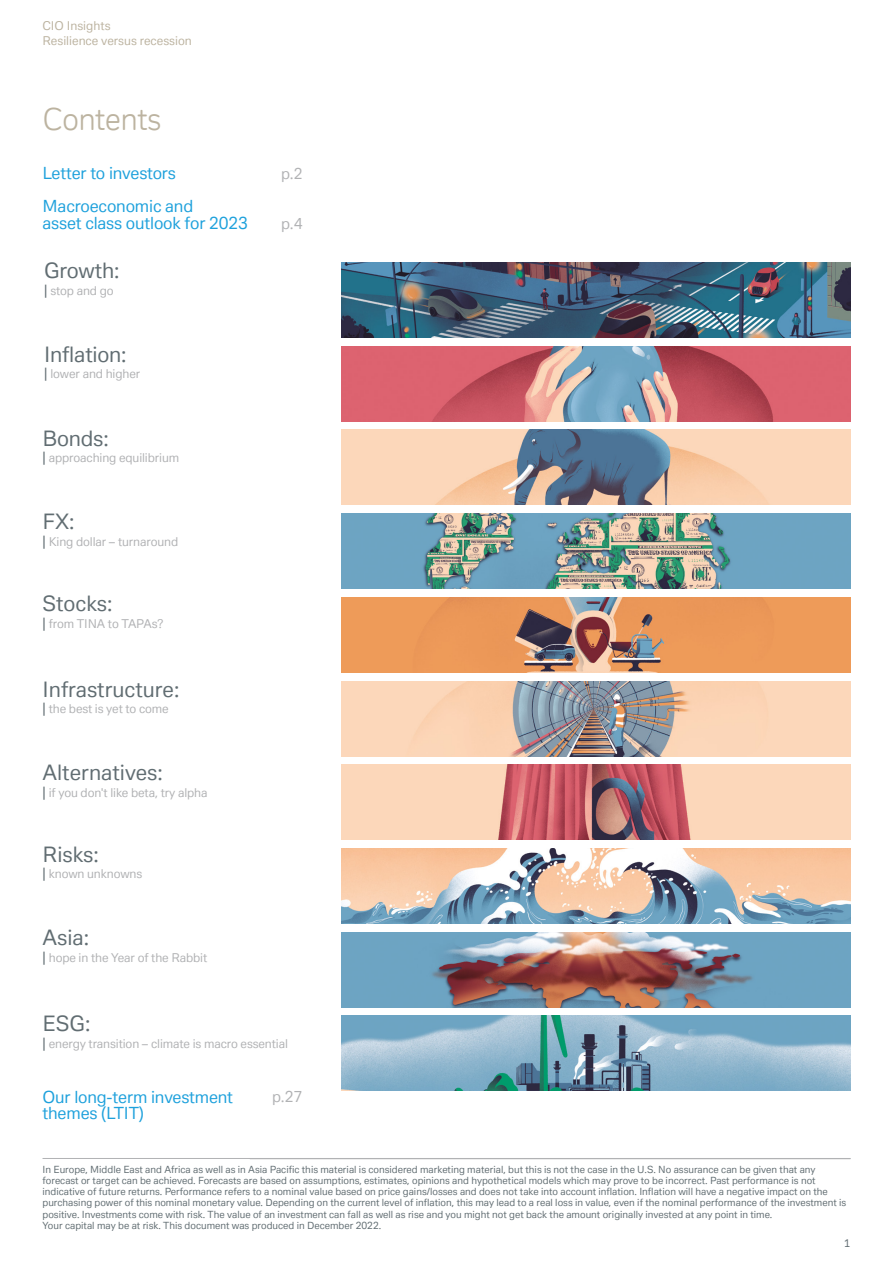
<style>
.page{position:relative;width:893px;height:1263px;background:#fff}
.page>*{position:absolute;margin:0;border:0;box-sizing:border-box;transform-origin:0 0}
.t1{font:30px "Deutsche Bank Display";letter-spacing:-.025em;color:#bcb3a0}
.t2{font:21px "Deutsche Bank Text";color:#616d72}
.t3{font:16.5px/33px "Deutsche Bank Text";letter-spacing:-.01em;color:#1ea1dc}
.t4{font:15px "Deutsche Bank Text";color:#b1b2b4}
.t5{font:12px "Deutsche Bank Text";letter-spacing:-.01em;color:#b1b2b4}
.t6{font:12px/14.4px "Deutsche Bank Text";color:#bcb3a0}
.t7{font:10.5px "Deutsche Bank Text";color:#616d72}
.t8{font:9.75px/11.2px "Deutsche Bank Text";color:#616d72}
.s1{font-size:13.5px;color:#616d72}
</style>
<div class="page">
<hr style="left:43px;top:1158px;width:808px;height:1px;background:#b1b2b4">
<img style="left:341px;top:263px;width:509px;height:75px">
<img style="left:341px;top:430px;width:509px;height:75px">
<img style="left:341px;top:597px;width:509px;height:75px">
<img style="left:341px;top:848px;width:509px;height:75px">
<img style="left:341px;top:681px;width:509px;height:75px">
<img style="left:342px;top:514px;width:508px;height:75px">
<img style="left:342px;top:765px;width:508px;height:75px">
<img style="left:342px;top:346px;width:508px;height:75px">
<img style="left:342px;top:932px;width:508px;height:75px">
<img style="left:342px;top:1016px;width:508px;height:75px">
<p class="t6" style="left:42px;top:18px;width:151px">CIO Insights<br>Resilience versus recession</p>
<h1 class="t1" style="left:43px;top:100px;width:121px">Contents</h1>
<h3 class="t3" style="left:43px;top:157px;width:152px">Letter to investors<br>Macroeconomic and</h3>
<h3 class="t3" style="left:43px;top:206px;width:207px">asset class outlook for 2023</h3>
<h2 class="t2" style="left:44px;top:257px;width:77px">Growth:</h2>
<p class="t5" style="left:44px;top:283px;width:71px"><span class="s1">|</span> stop and go</p>
<h2 class="t2" style="left:44px;top:341px;width:84px">Inflation:</h2>
<p class="t5" style="left:44px;top:366px;width:98px"><span class="s1">|</span> lower and higher</p>
<h2 class="t2" style="left:43px;top:425px;width:68px">Bonds:</h2>
<p class="t5" style="left:43px;top:450px;width:138px"><span class="s1">|</span> approaching equilibrium</p>
<h2 class="t2" style="left:43px;top:508px;width:34px">FX:</h2>
<p class="t5" style="left:43px;top:534px;width:137px"><span class="s1">|</span> King dollar – turnaround</p>
<h2 class="t2" style="left:43px;top:590px;width:71px">Stocks:</h2>
<p class="t5" style="left:43px;top:616px;width:122px"><span class="s1">|</span> from TINA to TAPAs?</p>
<h2 class="t2" style="left:43px;top:676px;width:138px">Infrastructure:</h2>
<p class="t5" style="left:43px;top:701px;width:128px"><span class="s1">|</span> the best is yet to come</p>
<h2 class="t2" style="left:43px;top:759px;width:122px">Alternatives:</h2>
<p class="t5" style="left:43px;top:785px;width:167px"><span class="s1">|</span> if you don't like beta, try alpha</p>
<h2 class="t2" style="left:43px;top:841px;width:58px">Risks:</h2>
<p class="t5" style="left:43px;top:866px;width:101px"><span class="s1">|</span> known unknowns</p>
<h2 class="t2" style="left:43px;top:924px;width:48px">Asia:</h2>
<p class="t5" style="left:43px;top:950px;width:166px"><span class="s1">|</span> hope in the Year of the Rabbit</p>
<h3 class="t4" style="left:281px;top:164px;width:23px">p.2</h3>
<h3 class="t4" style="left:281px;top:214px;width:23px">p.4</h3>
<h2 class="t2" style="left:43px;top:1010px;width:49px">ESG:</h2>
<p class="t5" style="left:43px;top:1036px;width:247px"><span class="s1">|</span> energy transition – climate is macro essential</p>
<h3 class="t3" style="left:43px;top:1088px;width:192px;line-height:16.5px">Our long-term investment themes (LTIT)</h3>
<h3 class="t4" style="left:272px;top:1087px;width:32px">p.27</h3>
<p class="t8" style="left:43px;top:1163px;width:805px">In Europe, Middle East and Africa as well as in Asia Pacific this material is considered marketing material, but this is not the case in the U.S. No assurance can be given that any forecast or target can be achieved. Forecasts are based on assumptions, estimates, opinions and hypothetical models which may prove to be incorrect. Past performance is not indicative of future returns. Performance refers to a nominal value based on price gains/losses and does not take into account inflation. Inflation will have a negative impact on the purchasing power of this nominal monetary value. Depending on the current level of inflation, this may lead to a real loss in value, even if the nominal performance of the investment is positive. Investments come with risk. The value of an investment can fall as well as rise and you might not get back the amount originally invested at any point in time.<br>Your capital may be at risk. This document was produced in December 2022.</p>
<p class="t7" style="left:844px;top:1236px;width:8px">1</p>
</div>
